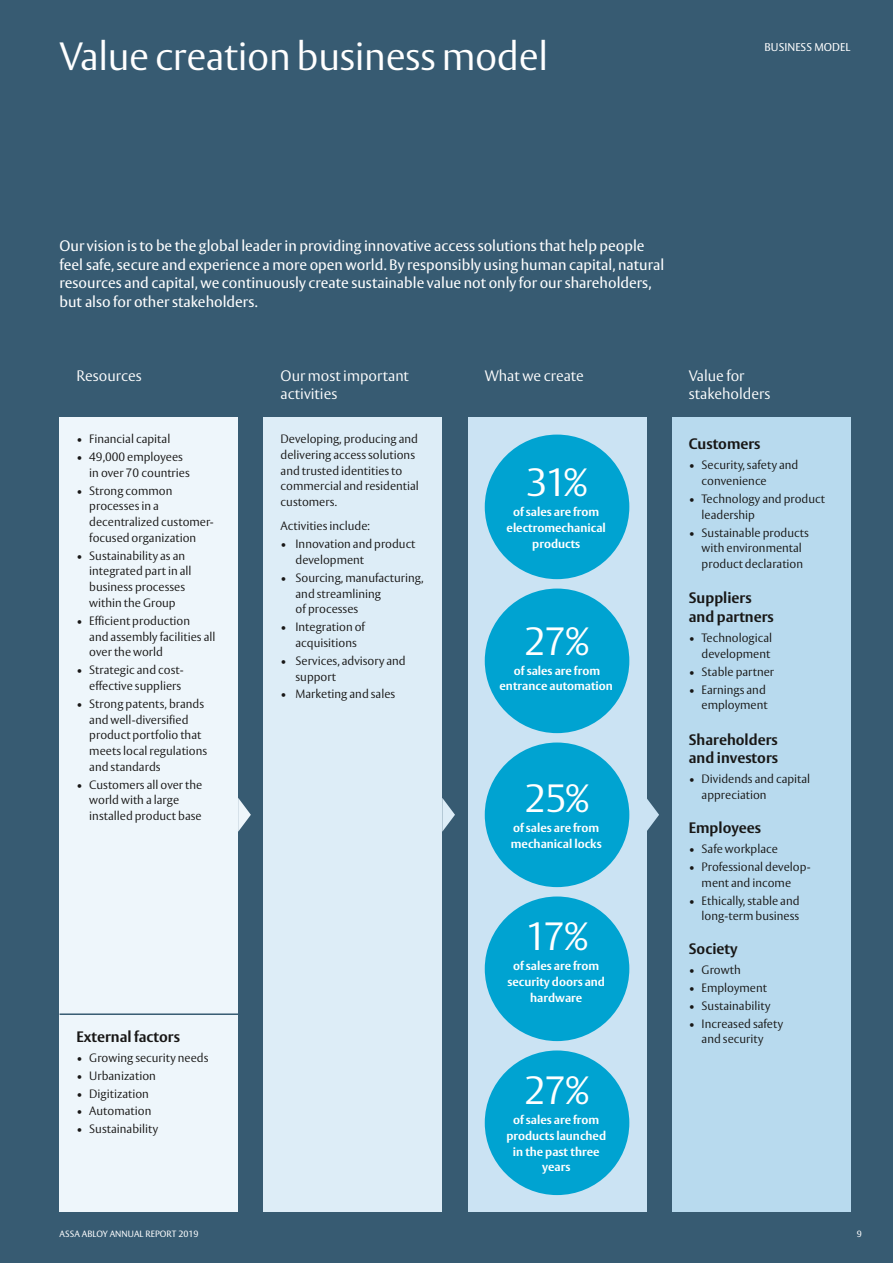
<style>
.page{position:relative;width:893px;height:1263px;background:#375b72}
.page>*{position:absolute;margin:0;border:0;box-sizing:border-box;transform-origin:0 0}
.t1{font:300 39px "ASSA Vesta";letter-spacing:-.01em;color:#fff}
.t2{font:15px/18.8px "ASSA Vesta";color:#fff}
.t3{font:700 15px/18.8px "ASSA Vesta";color:#181716}
.t4{font:300 15px/18.8px "ASSA Vesta";color:#fff}
.t5{font:300 12px/15.8px "ASSA Vesta";color:#181716}
.t6{font:700 12px/15.8px "ASSA Vesta";color:#fff;text-align:center}
.t7{font:11.25px "ASSA Vesta";color:#fff}
.t8{font:9px "ASSA Vesta";letter-spacing:.005em;color:#fff}
</style>
<div class="page">
<div style="left:264px;top:418px;width:178px;height:794px;background:#ddedf7"></div>
<div style="left:60px;top:1014px;width:178px;height:198px;background:#eef6fb"></div>
<div style="left:60px;top:418px;width:178px;height:597px;background:#eef6fb"></div>
<div style="left:468px;top:418px;width:178px;height:794px;background:#cbe3f3"></div>
<div style="left:672px;top:418px;width:178px;height:794px;background:#b8daee"></div>
<svg style="left:238px;top:798px;width:13px;height:34px"></svg>
<svg style="left:442px;top:798px;width:13px;height:34px"></svg>
<svg style="left:646px;top:798px;width:13px;height:34px"></svg>
<div style="left:485px;top:435px;width:144px;height:144px;background:#00a3d1;border-radius:50%"></div>
<div style="left:485px;top:588px;width:144px;height:145px;background:#00a3d1;border-radius:50%"></div>
<div style="left:485px;top:742px;width:144px;height:145px;background:#00a3d1;border-radius:50%"></div>
<div style="left:485px;top:896px;width:144px;height:145px;background:#00a3d1;border-radius:50%"></div>
<div style="left:485px;top:1050px;width:144px;height:145px;background:#00a3d1;border-radius:50%"></div>
<hr style="left:60px;top:1013px;width:182px;height:2px;background:#375b72">
<h1 class="t1" style="left:60px;top:33px;width:490px">Value creation business model</h1>
<p class="t2" style="left:60px;top:237px;width:606px">Our vision is to be the global leader in providing innovative access solutions that help people feel safe, secure and experience a more open world. By responsibly using human capital, natural resources and capital, we continuously create sustainable value not only for our shareholders, but also for other stakeholders.</p>
<p class="t7" style="left:764px;top:40px;width:14px">Business</p>
<p class="t7" style="left:814px;top:40px;width:9px">model</p>
<p class="t4" style="left:77px;top:367px;width:67px">Resources</p>
<p class="t5" style="left:77px;top:431px;width:95px">• Financial capital</p>
<p class="t5" style="left:89px;top:449px;width:102px;text-indent:-13px">• 49,000 employees in over 70 countries</p>
<p class="t5" style="left:89px;top:483px;width:126px;text-indent:-13px">• Strong common processes in a decentralized customer&shy;focused organization</p>
<p class="t5" style="left:89px;top:548px;width:104px;text-indent:-13px">• Sustainability as an integrated part in all business processes within the Group</p>
<p class="t5" style="left:89px;top:613px;width:128px;text-indent:-13px">• Efficient production<br>and assembly facilities all over the world</p>
<p class="t5" style="left:77px;top:663px;width:109px;text-align:right">• Strategic and cost&shy;effective suppliers</p>
<p class="t5" style="left:89px;top:696px;width:119px;text-indent:-13px">• Strong patents, brands and well-diversified product portfolio that meets local regulations and standards</p>
<p class="t5" style="left:89px;top:777px;width:115px;text-indent:-13px">• Customers all over the world with a large installed product base</p>
<p class="t3" style="left:77px;top:1028px;width:105px">External factors</p>
<p class="t5" style="left:77px;top:1050px;width:133px">• Growing security needs</p>
<p class="t5" style="left:77px;top:1068px;width:81px">• Urbanization</p>
<p class="t5" style="left:77px;top:1086px;width:74px">• Digitization</p>
<p class="t5" style="left:77px;top:1104px;width:76px">• Automation</p>
<p class="t5" style="left:77px;top:1122px;width:83px">• Sustainability</p>
<p class="t4" style="left:281px;top:367px;width:130px">Our most important activities</p>
<p class="t5" style="left:281px;top:431px;width:140px">Developing, producing and delivering access solutions and trusted identities to commercial and residential customers.</p>
<p class="t5" style="left:281px;top:519px;width:91px">Activities include:</p>
<p class="t5" style="left:296px;top:537px;width:122px;text-indent:-15px">• Innovation and product development</p>
<p class="t5" style="left:296px;top:570px;width:129px;text-indent:-15px">• Sourcing, manufacturing, and streamlining<br>of processes</p>
<p class="t5" style="left:281px;top:620px;width:86px;text-align:center">• Integration of acquisitions</p>
<p class="t5" style="left:296px;top:653px;width:112px;text-indent:-15px">• Services, advisory and support</p>
<p class="t5" style="left:281px;top:687px;width:116px">• Marketing and sales</p>
<p class="t4" style="left:485px;top:367px;width:101px">What we create</p>
<p class="t4" style="left:689px;top:367px;width:83px">Value for stakeholders</p>
<h1 class="t1" style="left:526px;top:459px;width:62px">31%</h1>
<p class="t6" style="left:507px;top:505px;width:101px">of sales are from electromechanical products</p>
<h1 class="t1" style="left:524px;top:618px;width:66px">27%</h1>
<p class="t6" style="left:500px;top:663px;width:115px">of sales are from entrance automation</p>
<h1 class="t1" style="left:524px;top:775px;width:65px">25%</h1>
<p class="t6" style="left:511px;top:820px;width:92px;text-align:left">of sales are from mechanical locks</p>
<h1 class="t1" style="left:525px;top:913px;width:63px">17%</h1>
<p class="t6" style="left:507px;top:959px;width:99px">of sales are from security doors and hardware</p>
<h1 class="t1" style="left:524px;top:1067px;width:66px">27%</h1>
<p class="t6" style="left:506px;top:1113px;width:101px">of sales are from products launched in the past three years</p>
<p class="t3" style="left:689px;top:435px;width:73px">Customers</p>
<p class="t5" style="left:702px;top:458px;width:98px;text-indent:-13px">• Security, safety and convenience</p>
<p class="t5" style="left:702px;top:491px;width:125px;text-indent:-13px">• Technology and product leadership</p>
<p class="t5" style="left:689px;top:525px;width:122px;text-align:center">• Sustainable products with environmental product declaration</p>
<p class="t3" style="left:689px;top:589px;width:86px">Suppliers and partners</p>
<p class="t5" style="left:689px;top:631px;width:85px;text-align:right">• Technological development</p>
<p class="t5" style="left:689px;top:664px;width:87px">• Stable partner</p>
<p class="t5" style="left:689px;top:682px;width:80px;text-align:right">• Earnings and employment</p>
<p class="t3" style="left:689px;top:731px;width:91px">Shareholders and investors</p>
<p class="t5" style="left:702px;top:772px;width:110px;text-indent:-13px">• Dividends and capital appreciation</p>
<p class="t3" style="left:689px;top:819px;width:74px">Employees</p>
<p class="t5" style="left:689px;top:841px;width:91px">• Safe workplace</p>
<p class="t5" style="left:689px;top:859px;width:123px;text-align:center">• Professional develop&shy;ment and income</p>
<p class="t5" style="left:689px;top:893px;width:112px;text-align:right">• Ethically, stable and long-term business</p>
<p class="t3" style="left:689px;top:940px;width:50px">Society</p>
<p class="t5" style="left:689px;top:962px;width:54px">• Growth</p>
<p class="t5" style="left:689px;top:980px;width:80px">• Employment</p>
<p class="t5" style="left:689px;top:998px;width:83px">• Sustainability</p>
<p class="t5" style="left:689px;top:1016px;width:96px;text-align:center">• Increased safety and security</p>
<p class="t8" style="left:60px;top:1229px;width:141px">ASSA ABLOY ANNUAL REPORT 2019</p>
<p class="t8" style="left:857px;top:1229px;width:7px">9</p>
</div>
